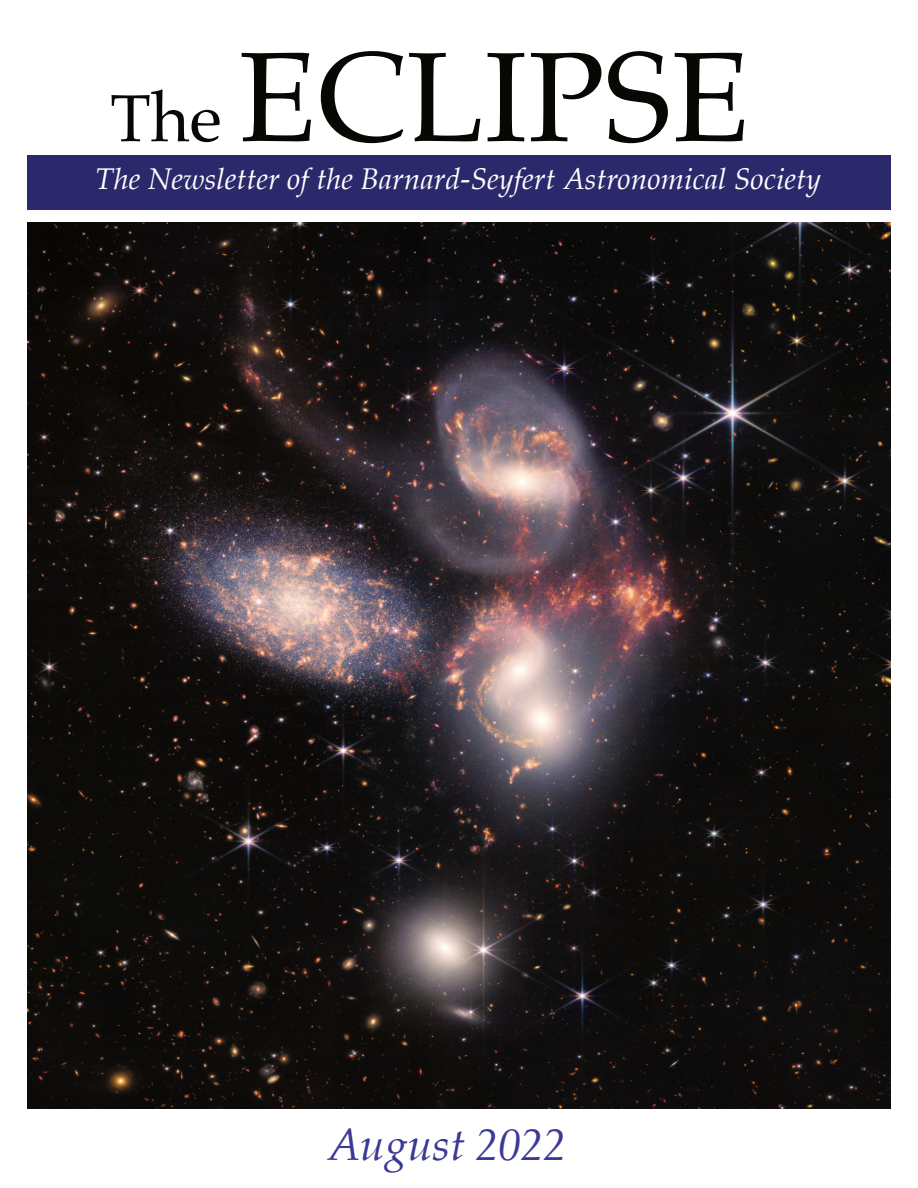
<style>
.page{position:relative;width:918px;height:1188px;background:#fff}
.page>*{position:absolute;margin:0;border:0;box-sizing:border-box;transform-origin:0 0}
.t1{font:127.5px "Palatino";color:#080704}
.t2{font:italic 45px "Palatino";color:#3b3995}
.t3{font:italic 30px "Palatino";color:#fff}
.s1{font-size:66.75px}
</style>
<div class="page">
<div style="left:27px;top:155px;width:864px;height:54px;background:#2b296c"></div>
<img style="left:27px;top:223px;width:864px;height:886px">
<h1 class="t1" style="left:110px;top:36px;width:641px"><span class="s1">The</span> ECLIPSE</h1>
<p class="t3" style="left:96px;top:164px;width:727px">The Newsletter of the Barnard-Seyfert Astronomical Society</p>
<h2 class="t2" style="left:327px;top:1123px;width:240px">August 2022</h2>
</div>
